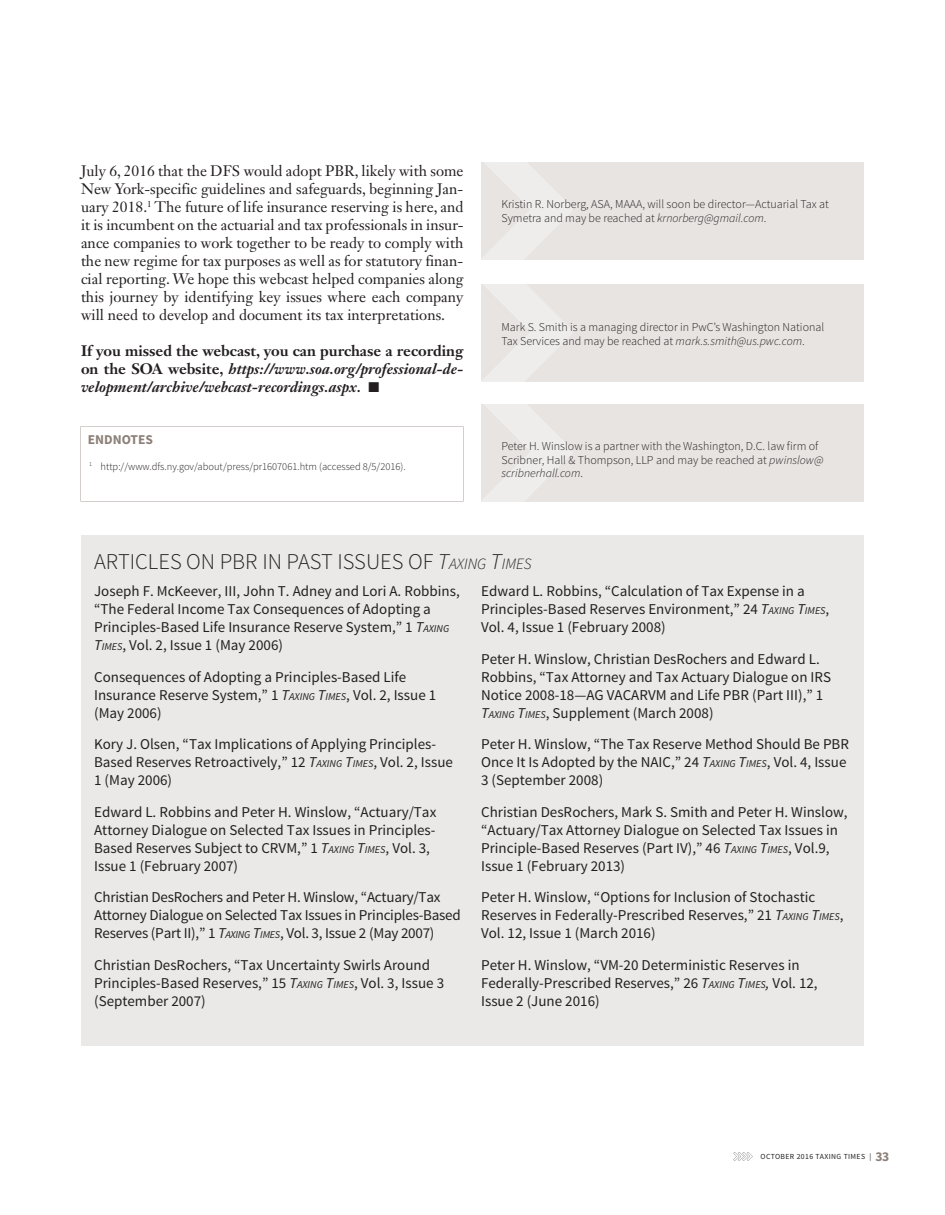
<style>
.page{position:relative;width:945px;height:1215px;background:#fff}
.page>*{position:absolute;margin:0;border:0;box-sizing:border-box;transform-origin:0 0}
.t1{font:300 22.5px "Source Sans Pro";color:#231f20}
.t2{font:15px/18px "Source Sans Pro";color:#231f20}
.t3{font:15px/18px "Janson Text LT Std";color:#231f20;text-align:justify}
.t4{font:italic 700 15px/18px "Janson Text LT Std";color:#231f20;text-align:justify}
.t5{font:700 13.5px "Source Sans Pro";color:#8c7f77}
.t6{font:300 12px/13.5px "Source Sans Pro";color:#231f20}
.t7{font:300 10.5px "Source Sans Pro";color:#231f20}
.t8{font:7.8px "Source Sans Pro";letter-spacing:.05em;color:#231f20}
.s1{font-style:normal}
.s2{font-style:italic}
.s3{font-style:italic;font-size:15.75px}
.s4{font-style:italic;font-size:10.5px}
.s5{font-weight:700;font-size:13.5px;color:#8c7f77}
</style>
<div class="page">
<svg style="left:733px;top:1152px;width:20px;height:9px"></svg>
<div style="left:81px;top:535px;width:783px;height:511px;background:#ebe9e7"></div>
<div style="left:482px;top:285px;width:382px;height:97px;background:#e8e4e2"></div>
<svg style="left:482px;top:285px;width:49px;height:97px"></svg>
<div style="left:482px;top:404px;width:382px;height:97px;background:#e8e4e2"></div>
<svg style="left:484px;top:404px;width:88px;height:97px"></svg>
<div style="left:482px;top:162px;width:382px;height:97px;background:#e8e4e2"></div>
<svg style="left:484px;top:162px;width:88px;height:97px"></svg>
<svg style="left:81px;top:426px;width:383px;height:75px"></svg>
<p class="t3" style="left:81px;top:161px;width:384px">July 6, 2016 that the DFS would adopt PBR, likely with some New York-specific guidelines and safeguards, beginning Jan&shy;uary 2018.<sup>1</sup> The future of life insurance reserving is here, and it is incumbent on the actuarial and tax professionals in insur&shy;ance companies to work together to be ready to comply with the new regime for tax purposes as well as for statutory finan&shy;cial reporting. We hope this webcast helped companies along this journey by identifying key issues where each company will need to develop and document its tax interpretations.</p>
<p class="t4" style="left:81px;top:341px;width:384px"><span class="s1">If you missed the webcast, you can purchase a recording on the SOA website,</span> https://www.soa.org/professional-de&shy;velopment/archive/webcast-recordings.aspx. ■</p>
<p class="t5" style="left:88px;top:431px;width:67px">ENDNOTES</p>
<p class="t7" style="left:89px;top:460px;width:318px"><sup>1</sup> http://www.dfs.ny.gov/about/press/pr1607061.htm (accessed 8/5/2016).</p>
<p class="t6" style="left:501px;top:198px;width:329px">Kristin R. Norberg, ASA, MAAA, will soon be director—Actuarial Tax at<br>Symetra and may be reached at <span class="s2">krnorberg@gmail.com</span>.</p>
<p class="t6" style="left:501px;top:320px;width:324px">Mark S. Smith is a managing director in PwC’s Washington National<br>Tax Services and may be reached at <span class="s2">mark.s.smith@us.pwc.com</span>.</p>
<p class="t6" style="left:501px;top:440px;width:324px">Peter H. Winslow is a partner with the Washington, D.C. law firm of<br>Scribner, Hall &amp; Thompson, LLP and may be reached at <span class="s2">pwinslow@ scribnerhall.com</span>.</p>
<h1 class="t1" style="left:94px;top:548px;width:439px">ARTICLES ON PBR IN PAST ISSUES OF <span class="s2">T</span><span class="s3">AXING</span> <span class="s2">T</span><span class="s3">IMES</span></h1>
<p class="t2" style="left:94px;top:582px;width:367px">Joseph F. McKeever, III, John T. Adney and Lori A. Robbins, “The Federal Income Tax Consequences of Adopting a Principles-Based Life Insurance Reserve System,” 1 <span class="s2">T</span><span class="s4">AXING </span><span class="s2">T</span><span class="s4">IMES</span>, Vol. 2, Issue 1 (May 2006)</p>
<p class="t2" style="left:94px;top:668px;width:344px">Consequences of Adopting a Principles-Based Life<br>Insurance Reserve System,” 1 <span class="s2">T</span><span class="s4">AXING</span> <span class="s2">T</span><span class="s4">IMES</span>, Vol. 2, Issue 1 (May 2006)</p>
<p class="t2" style="left:94px;top:735px;width:360px">Kory J. Olsen, “Tax Implications of Applying Principles-<br>Based Reserves Retroactively,” 12 <span class="s2">T</span><span class="s4">AXING</span> <span class="s2">T</span><span class="s4">IMES</span>, Vol. 2, Issue<br>1 (May 2006)</p>
<p class="t2" style="left:94px;top:803px;width:344px">Edward L. Robbins and Peter H. Winslow, “Actuary/Tax Attorney Dialogue on Selected Tax Issues in Principles-Based Reserves Subject to CRVM,” 1 <span class="s2">T</span><span class="s4">AXING</span> <span class="s2">T</span><span class="s4">IMES</span>, Vol. 3, Issue 1 (February 2007)</p>
<p class="t2" style="left:94px;top:888px;width:368px">Christian DesRochers and Peter H. Winslow, “Actuary/Tax<br>Attorney Dialogue on Selected Tax Issues in Principles-Based<br>Reserves (Part II),” 1 <span class="s2">T</span><span class="s4">AXING</span> <span class="s2">T</span><span class="s4">IMES</span>, Vol. 3, Issue 2 (May 2007)</p>
<p class="t2" style="left:94px;top:956px;width:352px">Christian DesRochers, “Tax Uncertainty Swirls Around<br>Principles-Based Reserves,” 15 <span class="s2">T</span><span class="s4">AXING</span> <span class="s2">T</span><span class="s4">IMES</span>, Vol. 3, Issue 3 (September 2007)</p>
<p class="t2" style="left:481px;top:582px;width:350px">Edward L. Robbins, “Calculation of Tax Expense in a<br>Principles-Based Reserves Environment,” 24 <span class="s2">T</span><span class="s4">AXING</span> <span class="s2">T</span><span class="s4">IMES</span>,<br>Vol. 4, Issue 1 (February 2008)</p>
<p class="t2" style="left:481px;top:650px;width:352px">Peter H. Winslow, Christian DesRochers and Edward L.<br>Robbins, “Tax Attorney and Tax Actuary Dialogue on IRS Notice 2008-18—AG VACARVM and Life PBR (Part III),” 1<br><span class="s2">T</span><span class="s4">AXING</span> <span class="s2">T</span><span class="s4">IMES</span>, Supplement (March 2008)</p>
<p class="t2" style="left:481px;top:735px;width:370px">Peter H. Winslow, “The Tax Reserve Method Should Be PBR<br>Once It Is Adopted by the NAIC,” 24 <span class="s2">T</span><span class="s4">AXING</span> <span class="s2">T</span><span class="s4">IMES</span>, Vol. 4, Issue<br>3 (September 2008)</p>
<p class="t2" style="left:481px;top:803px;width:368px">Christian DesRochers, Mark S. Smith and Peter H. Winslow, “Actuary/Tax Attorney Dialogue on Selected Tax Issues in Principle-Based Reserves (Part IV),” 46 <span class="s2">T</span><span class="s4">AXING</span> <span class="s2">T</span><span class="s4">IMES</span>, Vol.9, Issue 1 (February 2013)</p>
<p class="t2" style="left:481px;top:888px;width:364px">Peter H. Winslow, “Options for Inclusion of Stochastic<br>Reserves in Federally-Prescribed Reserves,” 21 <span class="s2">T</span><span class="s4">AXING</span> <span class="s2">T</span><span class="s4">IMES</span>,<br>Vol. 12, Issue 1 (March 2016)</p>
<p class="t2" style="left:481px;top:956px;width:338px">Peter H. Winslow, “VM-20 Deterministic Reserves in<br>Federally-Prescribed Reserves,” 26 <span class="s2">T</span><span class="s4">AXING</span> <span class="s2">T</span><span class="s4">IMES</span><span class="s2">,</span> Vol. 12,<br>Issue 2 (June 2016)</p>
<p class="t8" style="left:760px;top:1152px;width:130px">OCTOBER 2016 TAXING TIMES | <span class="s5">33</span></p>
</div>
